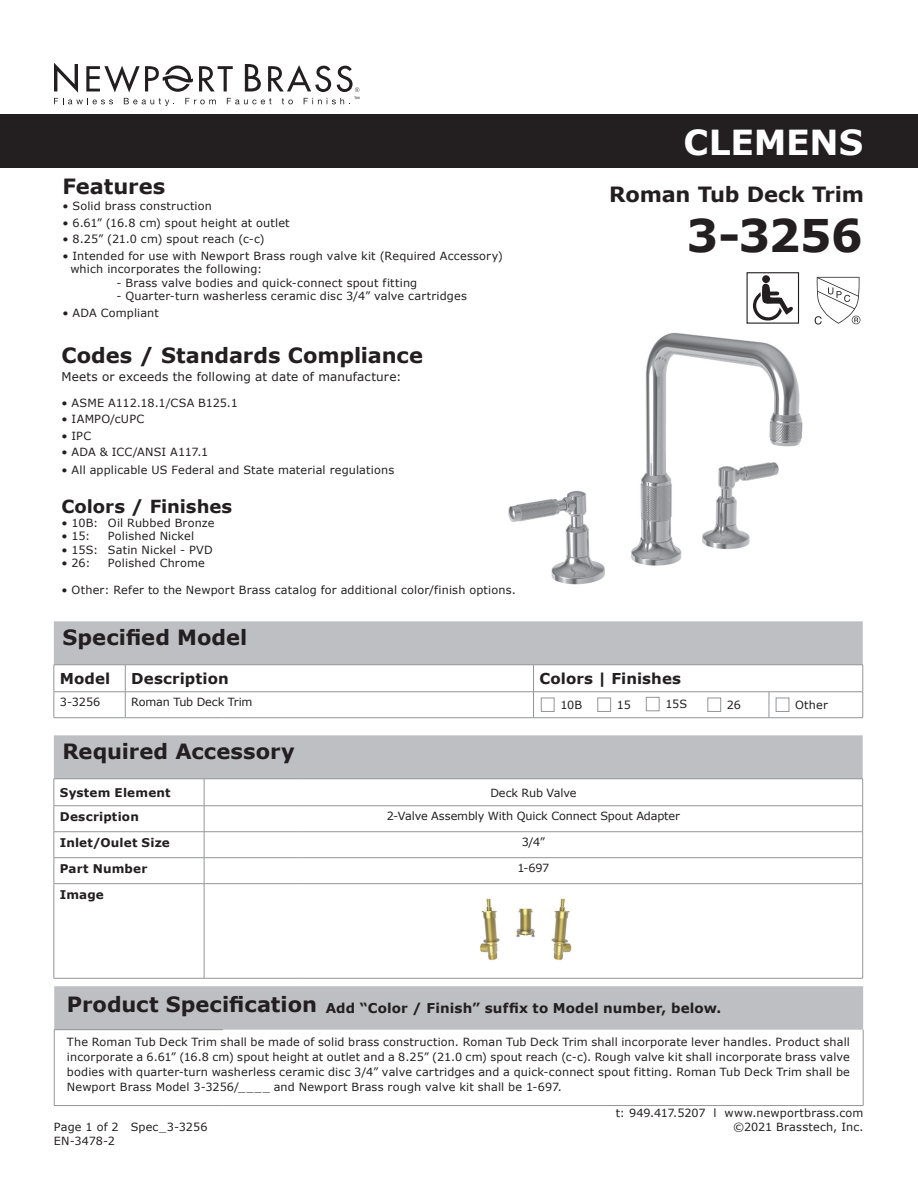
<style>
.page{position:relative;width:918px;height:1188px;background:#fff}
.page>*{position:absolute;margin:0;border:0;box-sizing:border-box;transform-origin:0 0}
.t1{font:700 45px "Verdana";color:#231f20}
.t2{font:700 34.5px "Verdana";letter-spacing:-.005em;color:#fff}
.t3{font:700 21px "Verdana";color:#231f20}
.t4{font:700 18px "Verdana";letter-spacing:-.005em;color:#231f20}
.t5{font:700 15px "Verdana";letter-spacing:.005em;color:#231f20}
.t6{font:700 13.5px "Verdana";letter-spacing:.01em;color:#231f20}
.t7{font:700 12px "Verdana";letter-spacing:.015em;color:#231f20}
.t8{font:12px "Verdana";letter-spacing:.01em;color:#231f20}
.t9{font:11.25px/13.5px "Verdana";letter-spacing:.015em;color:#231f20}
.t10{font:11.25px "Verdana";letter-spacing:-.01em;color:#231f20}
.t11{font:11.25px "Verdana";letter-spacing:-.015em;color:#231f20}
.s1{font-size:21px}
</style>
<div class="page">
<div style="left:0;top:114px;width:918px;height:54px;background:#231f20"></div>
<svg style="left:54px;top:63px;width:305px;height:43px"></svg>
<img style="left:508px;top:318px;width:307px;height:267px">
<svg style="left:54px;top:621px;width:810px;height:97px"></svg>
<hr style="left:54px;top:717px;width:71px;height:1px;background:#939598">
<hr style="left:125px;top:717px;width:97px;height:1px;background:#939598">
<hr style="left:222px;top:717px;width:312px;height:1px;background:#939598">
<hr style="left:534px;top:717px;width:235px;height:1px;background:#939598">
<hr style="left:769px;top:717px;width:94px;height:1px;background:#939598">
<div style="left:54px;top:986px;width:809px;height:44px;background:#bebfc2"></div>
<hr style="left:863px;top:1030px;width:1px;height:75px;background:#939598">
<hr style="left:54px;top:1029px;width:169px;height:1px;background:#939598">
<hr style="left:54px;top:1030px;width:1px;height:75px;background:#939598">
<hr style="left:54px;top:1105px;width:169px;height:1px;background:#939598">
<hr style="left:223px;top:1105px;width:640px;height:1px;background:#939598">
<svg style="left:54px;top:735px;width:809px;height:148px"></svg>
<hr style="left:54px;top:883px;width:150px;height:1px;background:#939598">
<hr style="left:54px;top:884px;width:1px;height:94px;background:#939598">
<hr style="left:204px;top:883px;width:97px;height:1px;background:#939598">
<hr style="left:204px;top:884px;width:1px;height:94px;background:#939598">
<hr style="left:301px;top:883px;width:562px;height:1px;background:#939598">
<hr style="left:862px;top:884px;width:1px;height:94px;background:#939598">
<hr style="left:54px;top:978px;width:150px;height:1px;background:#939598">
<hr style="left:204px;top:978px;width:97px;height:1px;background:#939598">
<hr style="left:301px;top:978px;width:562px;height:1px;background:#939598">
<img style="left:480px;top:898px;width:92px;height:63px">
<div style="left:747px;top:271px;width:54px;height:53px;border:3px solid #fff"></div>
<div style="left:747px;top:272px;width:52px;height:52px;border:1px solid #231f20"></div>
<svg style="left:815px;top:277px;width:45px;height:48px"></svg>
<svg style="left:753px;top:284px;width:40px;height:37px"></svg>
<div style="left:762px;top:275px;width:8px;height:8px;background:#231f20;border-radius:50%"></div>
<h3 class="t3" style="left:62px;top:172px;width:105px">Features</h3>
<p class="t9" style="left:62px;top:199px;width:151px">• Solid brass construction</p>
<p class="t9" style="left:62px;top:216px;width:229px">• 6.61” (16.8 cm) spout height at outlet</p>
<p class="t9" style="left:62px;top:232px;width:204px">• 8.25” (21.0 cm) spout reach (c-c)</p>
<p class="t9" style="left:70px;top:249px;width:434px;text-indent:-8px">• Intended for use with Newport Brass rough valve kit (Required Accessory) which incorporates the following:</p>
<p class="t9" style="left:116px;top:276px;width:302px">- Brass valve bodies and quick-connect spout fitting</p>
<p class="t9" style="left:116px;top:289px;width:352px">- Quarter-turn washerless ceramic disc 3/4” valve cartridges</p>
<p class="t9" style="left:62px;top:306px;width:98px">• ADA Compliant</p>
<h3 class="t3" style="left:62px;top:342px;width:363px">Codes / Standards Compliance</h3>
<p class="t8" style="left:62px;top:369px;width:342px">Meets or exceeds the following at date of manufacture:</p>
<p class="t9" style="left:62px;top:396px;width:178px">• ASME A112.18.1/CSA B125.1</p>
<p class="t9" style="left:62px;top:412px;width:84px">• IAMPO/cUPC</p>
<p class="t9" style="left:62px;top:429px;width:31px">• IPC</p>
<p class="t9" style="left:62px;top:445px;width:148px">• ADA &amp; ICC/ANSI A117.1</p>
<p class="t9" style="left:62px;top:463px;width:334px">• All applicable US Federal and State material regulations</p>
<h3 class="t4" style="left:62px;top:495px;width:172px">Colors / Finishes</h3>
<p class="t9" style="left:62px;top:516px;width:155px">• 10B: Oil Rubbed Bronze</p>
<p class="t9" style="left:62px;top:529px;width:30px">• 15:</p>
<p class="t9" style="left:108px;top:529px;width:88px">Polished Nickel</p>
<p class="t9" style="left:62px;top:543px;width:153px">• 15S: Satin Nickel - PVD</p>
<p class="t9" style="left:61px;top:556px;width:31px">• 26:</p>
<p class="t9" style="left:108px;top:556px;width:98px">Polished Chrome</p>
<p class="t9" style="left:61px;top:583px;width:456px">• Other: Refer to the Newport Brass catalog for additional color/finish options.</p>
<h3 class="t3" style="left:63px;top:624px;width:186px">Specified Model</h3>
<h2 class="t2" style="left:684px;top:120px;width:181px">CLEMENS</h2>
<h3 class="t3" style="left:609px;top:181px;width:256px">Roman Tub Deck Trim</h3>
<h1 class="t1" style="left:687px;top:207px;width:178px">3-3256</h1>
<h3 class="t5" style="left:60px;top:669px;width:52px">Model</h3>
<h3 class="t5" style="left:131px;top:669px;width:99px">Description</h3>
<h3 class="t5" style="left:540px;top:669px;width:143px">Colors | Finishes</h3>
<p class="t9" style="left:60px;top:696px;width:42px">3-3256</p>
<p class="t11" style="left:131px;top:695px;width:123px">Roman Tub Deck Trim</p>
<p class="t9" style="left:560px;top:698px;width:23px">10B</p>
<p class="t9" style="left:617px;top:698px;width:16px">15</p>
<p class="t9" style="left:665px;top:698px;width:23px">15S</p>
<p class="t9" style="left:727px;top:698px;width:16px">26</p>
<p class="t9" style="left:795px;top:698px;width:34px">Other</p>
<h3 class="t3" style="left:63px;top:738px;width:234px">Required Accessory</h3>
<p class="t7" style="left:60px;top:785px;width:112px">System Element</p>
<p class="t11" style="left:490px;top:785px;width:88px">Deck Rub Valve</p>
<p class="t7" style="left:60px;top:809px;width:81px">Description</p>
<p class="t10" style="left:387px;top:809px;width:295px">2-Valve Assembly With Quick Connect Spout Adapter</p>
<p class="t7" style="left:60px;top:835px;width:112px">Inlet/Oulet Size</p>
<p class="t9" style="left:522px;top:836px;width:25px">3/4”</p>
<p class="t7" style="left:60px;top:861px;width:89px">Part Number</p>
<p class="t9" style="left:517px;top:862px;width:33px">1-697</p>
<p class="t7" style="left:60px;top:887px;width:46px">Image</p>
<p class="t6" style="left:67px;top:999px;width:656px"><span class="s1">Product Specification</span> Add “Color / Finish” suffix to Model number, below.</p>
<p class="t9" style="left:67px;top:1034px;width:785px;line-height:15px;text-align:justify">The Roman Tub Deck Trim shall be made of solid brass construction. Roman Tub Deck Trim shall incorporate lever handles. Product shall incorporate a 6.61” (16.8 cm) spout height at outlet and a 8.25” (21.0 cm) spout reach (c-c). Rough valve kit shall incorporate brass valve bodies with quarter-turn washerless ceramic disc 3/4” valve cartridges and a quick-connect spout fitting. Roman Tub Deck Trim shall be Newport Brass Model 3-3256/____ and Newport Brass rough valve kit shall be 1-697.</p>
<p class="t9" style="left:54px;top:1121px;width:155px">Page 1 of 2 Spec_3-3256<br>EN-3478-2</p>
<p class="t9" style="left:616px;top:1107px;width:249px;text-align:right">t: 949.417.5207 l www.newportbrass.com ©2021 Brasstech, Inc.</p>
</div>
